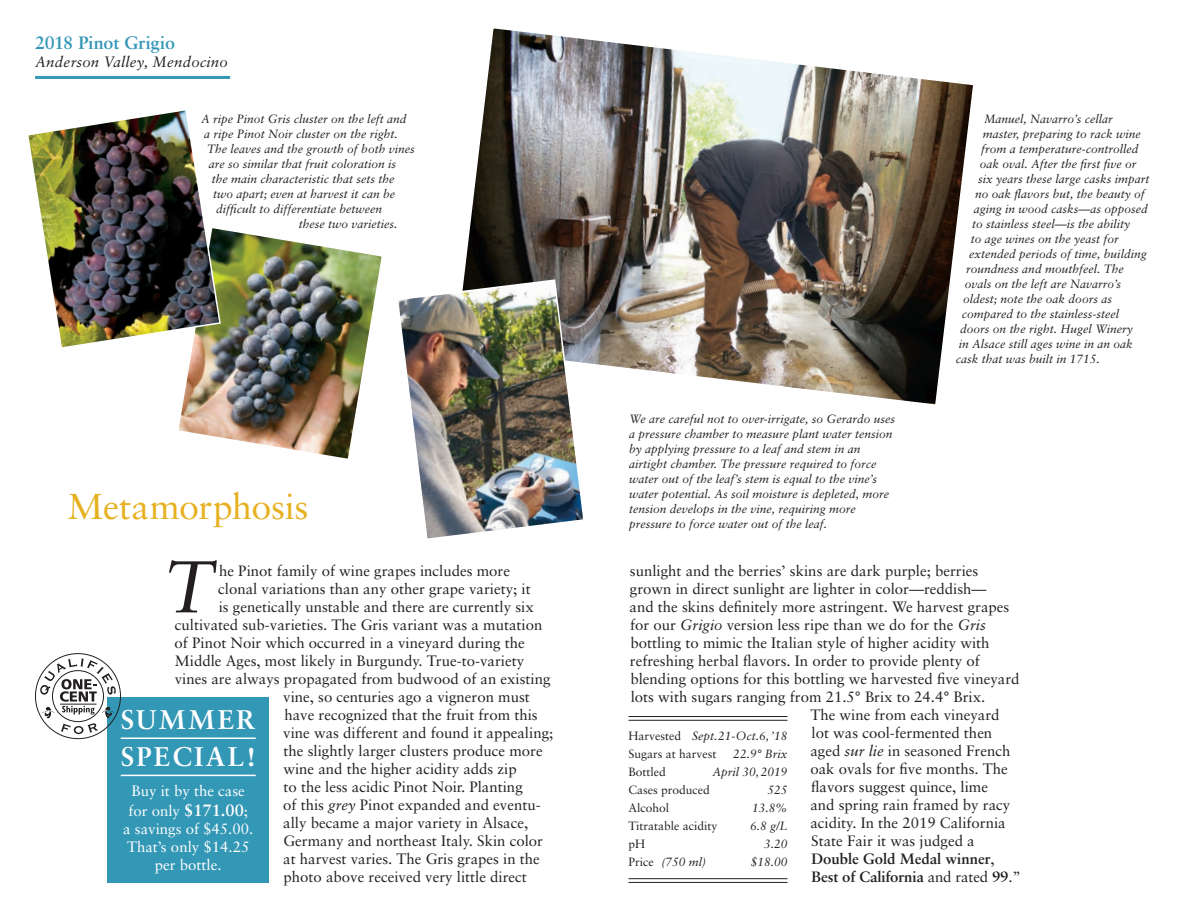
<style>
.page{position:relative;width:1188px;height:918px;background:#fff}
.page>*{position:absolute;margin:0;border:0;box-sizing:border-box;transform-origin:0 0}
.t1{font:italic 73.2px "Sabon";color:#231f20}
.t2{font:36px "Sabon";letter-spacing:-.005em;color:#e6b020}
.t3{font:700 27px/37.5px "Sabon";letter-spacing:.085em;color:#fff}
.t4{font:700 18px "Sabon";letter-spacing:-.005em;color:#3397b6}
.t5{font:15px "Sabon";color:#231f20}
.t6{font:15px/18px "Sabon";color:#fff}
.t7{font:700 15px "Sabon";color:#231f20}
.t8{font:italic 15px "Sabon";letter-spacing:.015em;color:#231f20}
.t9{font:italic 12px/15px "Sabon";color:#231f20}
.t10{font:12px/18px "Sabon";color:#231f20}
.s1{font-style:italic}
.s2{font-weight:700;font-size:16.5px}
.s3{font-weight:400}
.s4{font-style:normal}
</style>
<div class="page">
<hr style="left:35px;top:76px;width:195px;height:3px;background:#3397b6">
<hr style="left:628px;top:716px;width:160px;height:1px;background:#231f20">
<hr style="left:628px;top:720px;width:160px;height:1px;background:#231f20">
<hr style="left:628px;top:878px;width:160px;height:1px;background:#231f20">
<hr style="left:628px;top:882px;width:160px;height:1px;background:#231f20">
<img style="left:178px;top:229px;width:204px;height:230px">
<img style="left:28px;top:110px;width:194px;height:240px">
<div style="left:107px;top:697px;width:162px;height:186px;background:#3397b6"></div>
<hr style="left:121px;top:738px;width:135px;height:1px;background:#fff">
<hr style="left:121px;top:775px;width:135px;height:1px;background:#fff">
<svg style="left:35px;top:653px;width:86px;height:86px"></svg>
<img style="left:464px;top:28px;width:509px;height:377px">
<img style="left:398px;top:279px;width:188px;height:260px">
<p class="t4" style="left:35px;top:32px;width:141px">2018 Pinot Grigio</p>
<p class="t8" style="left:35px;top:53px;width:194px">Anderson Valley, Mendocino</p>
<p class="t9" style="left:201px;top:111px;width:207px">A ripe Pinot Gris cluster on the left and</p>
<p class="t9" style="left:204px;top:126px;width:195px">a ripe Pinot Noir cluster on the right.</p>
<p class="t9" style="left:207px;top:141px;width:209px">The leaves and the growth of both vines</p>
<p class="t9" style="left:209px;top:156px;width:189px">are so similar that fruit coloration is</p>
<p class="t9" style="left:212px;top:171px;width:184px">the main characteristic that sets the</p>
<p class="t9" style="left:213px;top:186px;width:184px">two apart; even at harvest it can be</p>
<p class="t9" style="left:216px;top:201px;width:167px">difficult to differentiate between</p>
<p class="t9" style="left:299px;top:216px;width:100px">these two varieties.</p>
<h2 class="t2" style="left:68px;top:485px;width:243px">Metamorphosis</h2>
<h1 class="t1" style="left:164px;top:545px;width:50px">T</h1>
<p class="t5" style="left:219px;top:562px;width:292px">he Pinot family of wine grapes includes more</p>
<p class="t5" style="left:218px;top:580px;width:314px">clonal variations than any other grape variety; it</p>
<p class="t5" style="left:219px;top:598px;width:317px">is genetically unstable and there are currently six</p>
<p class="t5" style="left:175px;top:616px;width:369px">cultivated sub-varieties. The Gris variant was a mutation</p>
<p class="t5" style="left:175px;top:634px;width:352px">of Pinot Noir which occurred in a vineyard during the</p>
<p class="t5" style="left:175px;top:652px;width:351px">Middle Ages, most likely in Burgundy. True-to-variety</p>
<p class="t5" style="left:175px;top:670px;width:377px">vines are always propagated from budwood of an existing</p>
<p class="t5" style="left:283px;top:688px;width:248px">vine, so centuries ago a vigneron must</p>
<p class="t5" style="left:284px;top:706px;width:255px">have recognized that the fruit from this</p>
<p class="t5" style="left:283px;top:724px;width:272px">vine was different and found it appealing;</p>
<p class="t5" style="left:284px;top:742px;width:261px">the slightly larger clusters produce more</p>
<p class="t5" style="left:283px;top:760px;width:235px">wine and the higher acidity adds zip</p>
<p class="t5" style="left:284px;top:778px;width:241px">to the less acidic Pinot Noir. Planting</p>
<p class="t5" style="left:283px;top:796px;width:259px">of this <span class="s1">grey</span> Pinot expanded and eventu-</p>
<p class="t5" style="left:283px;top:814px;width:246px">ally became a major variety in Alsace,</p>
<p class="t5" style="left:284px;top:832px;width:261px">Germany and northeast Italy. Skin color</p>
<p class="t5" style="left:283px;top:850px;width:258px">at harvest varies. The Gris grapes in the</p>
<p class="t5" style="left:284px;top:868px;width:245px">photo above received very little direct</p>
<h3 class="t3" style="left:121px;top:700px;width:137px">SUMMER<br>SPECIAL!</h3>
<p class="t6" style="left:128px;top:781px;width:121px;line-height:19.8px">Buy it by the case for only <span class="s2">$171.00</span>;</p>
<p class="t6" style="left:123px;top:819px;width:132px;text-align:center">a savings of $45.00.<br>That’s only $14.25 per bottle.</p>
<p class="t9" style="left:984px;top:111px;width:130px">Manuel, Navarro’s cellar</p>
<p class="t9" style="left:983px;top:126px;width:160px">master, preparing to rack wine</p>
<p class="t9" style="left:981px;top:141px;width:159px">from a temperature-controlled</p>
<p class="t9" style="left:980px;top:156px;width:158px">oak oval. After the first five or</p>
<p class="t9" style="left:978px;top:171px;width:173px">six years these large casks impart</p>
<p class="t9" style="left:975px;top:186px;width:171px">no oak flavors but, the beauty of</p>
<p class="t9" style="left:974px;top:201px;width:176px">aging in wood casks—as opposed</p>
<p class="t9" style="left:972px;top:216px;width:160px">to stainless steel—is the ability</p>
<p class="t9" style="left:971px;top:231px;width:150px">to age wines on the yeast for</p>
<p class="t9" style="left:969px;top:246px;width:179px">extended periods of time, building</p>
<p class="t9" style="left:966px;top:261px;width:159px">roundness and mouthfeel. The</p>
<p class="t9" style="left:965px;top:276px;width:158px">ovals on the left are Navarro’s</p>
<p class="t9" style="left:963px;top:291px;width:150px">oldest; note the oak doors as</p>
<p class="t9" style="left:962px;top:306px;width:159px">compared to the stainless-steel</p>
<p class="t9" style="left:960px;top:321px;width:174px">doors on the right. Hugel Winery</p>
<p class="t9" style="left:959px;top:336px;width:176px">in Alsace still ages wine in an oak</p>
<p class="t9" style="left:956px;top:351px;width:146px">cask that was built in 1715.</p>
<p class="t9" style="left:629px;top:411px;width:268px">We are careful not to over-irrigate, so Gerardo uses a pressure chamber to measure plant water tension by applying pressure to a leaf and stem in an airtight chamber. The pressure required to force water out of the leaf’s stem is equal to the vine’s water potential. As soil moisture is depleted, more tension develops in the vine, requiring more pressure to force water out of the leaf.</p>
<p class="t5" style="left:630px;top:562px;width:350px">sunlight and the berries’ skins are dark purple; berries</p>
<p class="t5" style="left:630px;top:580px;width:358px">grown in direct sunlight are lighter in color—reddish—</p>
<p class="t5" style="left:630px;top:598px;width:381px">and the skins definitely more astringent. We harvest grapes</p>
<p class="t5" style="left:630px;top:616px;width:357px">for our <span class="s1">Grigio</span> version less ripe than we do for the <span class="s1">Gris</span></p>
<p class="t5" style="left:630px;top:634px;width:361px">bottling to mimic the Italian style of higher acidity with</p>
<p class="t5" style="left:630px;top:652px;width:352px">refreshing herbal flavors. In order to provide plenty of</p>
<p class="t5" style="left:630px;top:670px;width:391px">blending options for this bottling we harvested five vineyard</p>
<p class="t5" style="left:631px;top:688px;width:356px">lots with sugars ranging from 21.5° Brix to 24.4° Brix.</p>
<p class="t5" style="left:810px;top:706px;width:191px">The wine from each vineyard</p>
<p class="t5" style="left:812px;top:724px;width:182px">lot was cool-fermented then</p>
<p class="t5" style="left:810px;top:742px;width:202px">aged <span class="s1">sur lie</span> in seasoned French</p>
<p class="t5" style="left:810px;top:760px;width:199px">oak ovals for five months. The</p>
<p class="t5" style="left:811px;top:778px;width:178px">flavors suggest quince, lime</p>
<p class="t5" style="left:810px;top:796px;width:202px">and spring rain framed by racy</p>
<p class="t5" style="left:810px;top:814px;width:197px">acidity. In the 2019 California</p>
<p class="t5" style="left:811px;top:832px;width:165px">State Fair it was judged a</p>
<p class="t7" style="left:811px;top:850px;width:185px">Double Gold Medal winner<span class="s3">,</span></p>
<p class="t7" style="left:811px;top:868px;width:211px">Best of California <span class="s3">and rated</span> 99<span class="s3">.”</span></p>
<p class="t10" style="left:628px;top:727px;width:160px">Harvested <span class="s1">Sept.21-Oct.6, ’18<br></span>Sugars at harvest</p>
<p class="t9" style="left:733px;top:747px;width:56px">22.9° Brix</p>
<p class="t10" style="left:628px;top:763px;width:39px">Bottled</p>
<p class="t9" style="left:713px;top:765px;width:76px">April 30, 2019</p>
<p class="t10" style="left:628px;top:781px;width:83px">Cases produced</p>
<p class="t9" style="left:767px;top:783px;width:22px">525</p>
<p class="t10" style="left:628px;top:799px;width:42px">Alcohol</p>
<p class="t9" style="left:752px;top:801px;width:37px">13.8%</p>
<p class="t10" style="left:628px;top:817px;width:90px">Titratable acidity</p>
<p class="t9" style="left:750px;top:819px;width:39px">6.8 g/L</p>
<p class="t10" style="left:628px;top:835px;width:18px">pH</p>
<p class="t9" style="left:764px;top:837px;width:25px">3.20</p>
<p class="t9" style="left:628px;top:855px;width:79px"><span class="s4">Price</span> (750 ml)</p>
<p class="t9" style="left:751px;top:855px;width:38px">$18.00</p>
</div>
